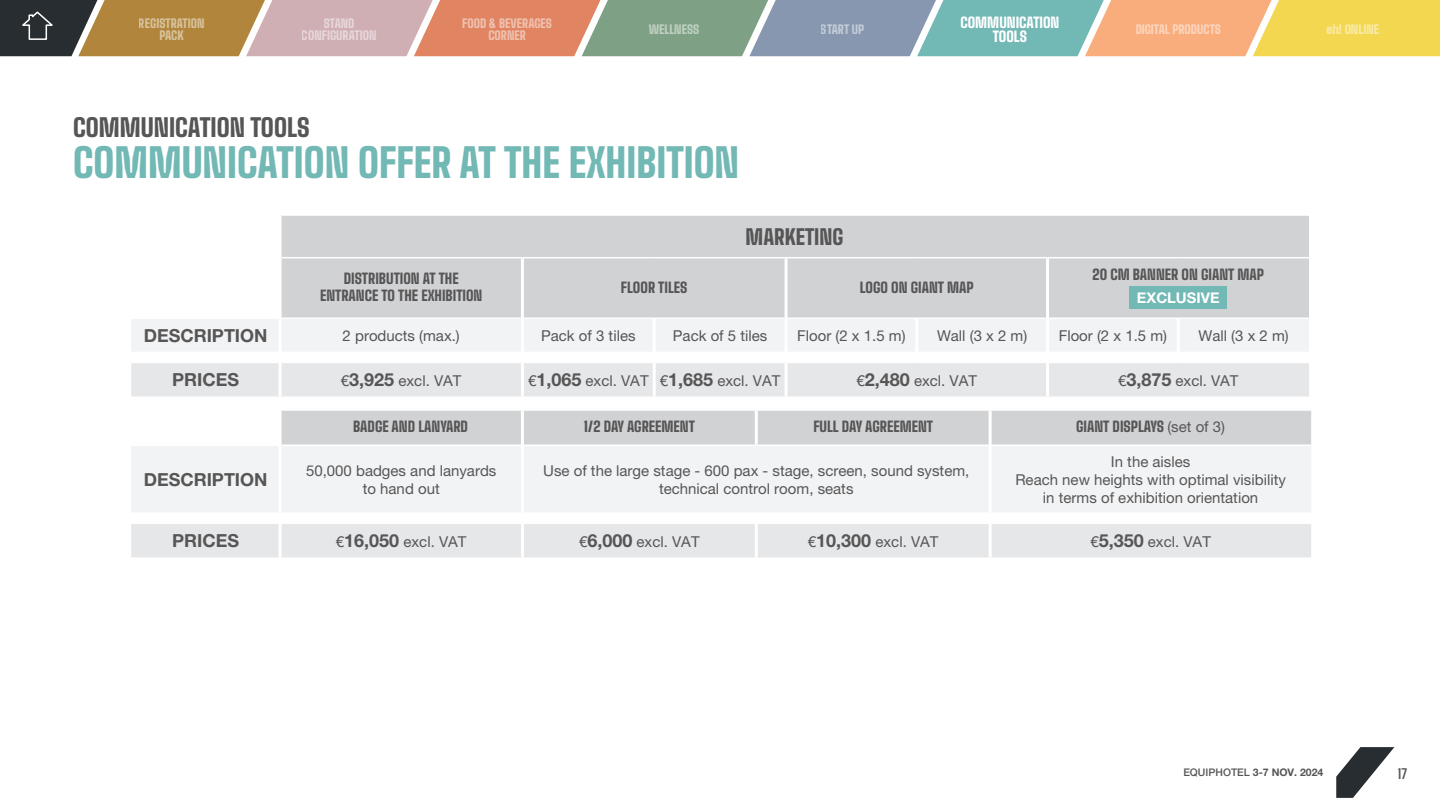
<style>
.page{position:relative;width:1440px;height:810px;background:#fff}
.page>*{position:absolute;margin:0;border:0;box-sizing:border-box;transform-origin:0 0}
.t1{font:900 39.75px "Big Shoulders Text";color:#72b8b5}
.t2{font:900 24.75px "Big Shoulders Text";color:#575657}
.t3{font:900 21px "Big Shoulders Text";color:#575657}
.t4{font:700 18px "Helvetica Neue LT Pro";color:#575657}
.t5{font:15px/18px "Helvetica Neue LT Pro";color:#575657;text-align:center}
.t6{font:700 14.7px "Helvetica Neue LT Pro";color:#fff}
.t7{font:900 14.25px/17.1px "Big Shoulders Text";color:#575657;text-align:center}
.t8{font:900 14.25px/13.5px "Big Shoulders Text";color:#fff;text-align:center}
.t9{font:700 13.5px "Big Shoulders Text";color:#575657}
.t10{font:900 12px/12px "Big Shoulders Text";color:#fff;text-align:center}
.t11{font:700 10.5px "Helvetica Neue LT Pro";color:#575657}
.s1{font-weight:700;font-size:18px}
.s2{font-family:"Helvetica Neue LT Pro";font-weight:400;font-size:15px}
.s3{font-weight:500}
</style>
<div class="page">
<svg style="left:1336px;top:747px;width:58px;height:51px"></svg>
<div style="left:282px;top:216px;width:1027px;height:101px;background:#d1d2d4"></div>
<hr style="left:282px;top:257px;width:240px;height:1px;background:#fff">
<hr style="left:522px;top:257px;width:132px;height:1px;background:#fff">
<hr style="left:654px;top:257px;width:132px;height:1px;background:#fff">
<hr style="left:786px;top:257px;width:131px;height:1px;background:#fff">
<hr style="left:917px;top:257px;width:131px;height:1px;background:#fff">
<hr style="left:1048px;top:257px;width:130px;height:1px;background:#fff">
<hr style="left:1178px;top:257px;width:131px;height:1px;background:#fff">
<hr style="left:521px;top:258px;width:3px;height:60px;background:#fff">
<hr style="left:785px;top:258px;width:3px;height:60px;background:#fff">
<hr style="left:1046px;top:258px;width:3px;height:60px;background:#fff">
<svg style="left:131px;top:319px;width:1178px;height:78px"></svg>
<hr style="left:279px;top:362px;width:3px;height:35px;background:#fff">
<hr style="left:521px;top:362px;width:3px;height:35px;background:#fff">
<hr style="left:653px;top:362px;width:3px;height:35px;background:#fff">
<hr style="left:785px;top:362px;width:3px;height:35px;background:#fff">
<hr style="left:1046px;top:362px;width:3px;height:35px;background:#fff">
<div style="left:1129px;top:286px;width:98px;height:23px;background:#72b8b5"></div>
<div style="left:282px;top:411px;width:1029px;height:34px;background:#d1d2d4"></div>
<div style="left:132px;top:446px;width:1179px;height:66px;background:#f2f3f4"></div>
<hr style="left:521px;top:411px;width:3px;height:34px;background:#fff">
<hr style="left:755px;top:411px;width:3px;height:34px;background:#fff">
<hr style="left:989px;top:411px;width:3px;height:34px;background:#fff">
<hr style="left:521px;top:445px;width:3px;height:68px;background:#fff">
<hr style="left:989px;top:445px;width:3px;height:68px;background:#fff">
<div style="left:131px;top:524px;width:1180px;height:33px;background:#e6e7e9"></div>
<hr style="left:521px;top:523px;width:3px;height:34px;background:#fff">
<hr style="left:755px;top:523px;width:3px;height:34px;background:#fff">
<hr style="left:989px;top:523px;width:3px;height:34px;background:#fff">
<hr style="left:279px;top:524px;width:3px;height:33px;background:#fff">
<hr style="left:279px;top:445px;width:3px;height:68px;background:#fff">
<svg style="left:0;top:0;width:1440px;height:56px;background:#b2a180"></svg>
<p class="t8" style="left:960px;top:14px;width:101px">COMMUNICATION<br>TOOLS</p>
<p class="t10" style="left:139px;top:16px;width:67px">REGISTRATION<br>PACK</p>
<p class="t10" style="left:302px;top:16px;width:76px">STAND<br>CONFIGURATION</p>
<p class="t10" style="left:462px;top:16px;width:91px">FOOD &amp; BEVERAGES<br>CORNER</p>
<p class="t10" style="left:649px;top:22px;width:52px">WELLNESS</p>
<p class="t10" style="left:821px;top:22px;width:45px">START UP</p>
<p class="t10" style="left:1135px;top:22px;width:87px">DIGITAL PRODUCTS</p>
<p class="t10" style="left:1327px;top:22px;width:54px">eh! ONLINE</p>
<h2 class="t2" style="left:73px;top:107px;width:238px">COMMUNICATION TOOLS</h2>
<h1 class="t1" style="left:73px;top:129px;width:668px">COMMUNICATION OFFER AT THE EXHIBITION</h1>
<h3 class="t3" style="left:746px;top:219px;width:99px">MARKETING</h3>
<p class="t7" style="left:320px;top:269px;width:164px">DISTRIBUTION AT THE<br>ENTRANCE TO THE EXHIBITION</p>
<p class="t7" style="left:621px;top:277px;width:68px">FLOOR TILES</p>
<p class="t7" style="left:860px;top:277px;width:115px">LOGO ON GIANT MAP</p>
<p class="t7" style="left:1093px;top:264px;width:173px">20 CM BANNER ON GIANT MAP</p>
<p class="t6" style="left:1137px;top:289px;width:84px">EXCLUSIVE</p>
<p class="t4" style="left:144px;top:324px;width:125px">DESCRIPTION</p>
<p class="t5" style="left:343px;top:326px;width:119px">2 products (max.)</p>
<p class="t5" style="left:541px;top:326px;width:96px">Pack of 3 tiles</p>
<p class="t5" style="left:673px;top:326px;width:96px">Pack of 5 tiles</p>
<p class="t5" style="left:797px;top:326px;width:110px">Floor (2 x 1.5 m)</p>
<p class="t5" style="left:937px;top:326px;width:92px">Wall (3 x 2 m)</p>
<p class="t5" style="left:1059px;top:326px;width:110px">Floor (2 x 1.5 m)</p>
<p class="t5" style="left:1199px;top:326px;width:92px">Wall (3 x 2 m)</p>
<p class="t4" style="left:172px;top:368px;width:68px">PRICES</p>
<p class="t5" style="left:341px;top:371px;width:122px">€<span class="s1">3,925</span> excl. VAT</p>
<p class="t5" style="left:528px;top:371px;width:254px">€<span class="s1">1,065</span> excl. VAT €<span class="s1">1,685</span> excl. VAT</p>
<p class="t5" style="left:857px;top:371px;width:122px">€<span class="s1">2,480</span> excl. VAT</p>
<p class="t5" style="left:1118px;top:371px;width:122px">€<span class="s1">3,875</span> excl. VAT</p>
<p class="t7" style="left:353px;top:417px;width:116px">BADGE AND LANYARD</p>
<p class="t7" style="left:584px;top:417px;width:113px">1/2 DAY AGREEMENT</p>
<p class="t7" style="left:813px;top:417px;width:121px">FULL DAY AGREEMENT</p>
<p class="t7" style="left:1076px;top:417px;width:150px">GIANT DISPLAYS <span class="s2">(set of 3)</span></p>
<p class="t4" style="left:144px;top:468px;width:125px">DESCRIPTION</p>
<p class="t5" style="left:306px;top:461px;width:192px">50,000 badges and lanyards to hand out</p>
<p class="t5" style="left:543px;top:461px;width:428px">Use of the large stage - 600 pax - stage, screen, sound system, technical control room, seats</p>
<p class="t5" style="left:1015px;top:452px;width:272px">In the aisles<br>Reach new heights with optimal visibility in terms of exhibition orientation</p>
<p class="t4" style="left:172px;top:529px;width:68px">PRICES</p>
<p class="t5" style="left:336px;top:532px;width:132px">€<span class="s1">16,050</span> excl. VAT</p>
<p class="t5" style="left:579px;top:532px;width:122px">€<span class="s1">6,000</span> excl. VAT</p>
<p class="t5" style="left:808px;top:532px;width:132px">€<span class="s1">10,300</span> excl. VAT</p>
<p class="t5" style="left:1090px;top:532px;width:122px">€<span class="s1">5,350</span> excl. VAT</p>
<p class="t11" style="left:1183px;top:766px;width:142px"><span class="s3">EQUIPHOTEL</span> 3-7 NOV. 2024</p>
<p class="t9" style="left:1398px;top:763px;width:11px">17</p>
</div>
